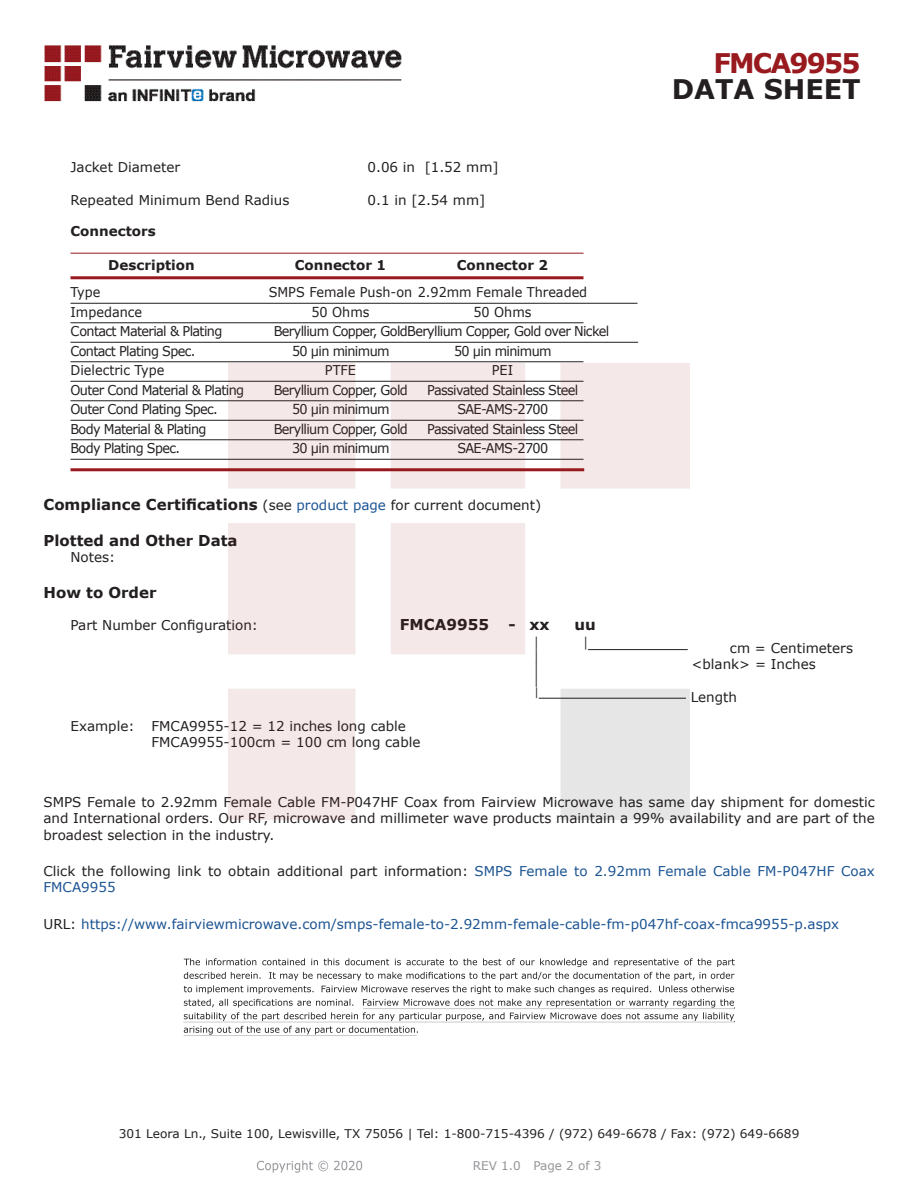
<style>
.page{position:relative;width:918px;height:1188px;background:#fff}
.page>*{position:absolute;margin:0;border:0;box-sizing:border-box;transform-origin:0 0}
.t1{font:700 27px "Verdana";color:#231f20}
.FM{font:700 27px "Verdana";letter-spacing:-.07em;color:#981a1e}
.Specs_Para{font:25.8px "Verdana";color:#231f20;scale:.39 1}
.Head1_for_Compliance{font:700 15px "Verdana";color:#231f20}
.Specs_Para-2{font:700 15px "Verdana";color:#231f20}
.Table_Body_Connector{font:13.5px "Verdana";letter-spacing:-.05em;color:#231f20;scale:.95 1}
.Web_Description_Para{font:13.5px/16.2px "Verdana";color:#231f20;text-align:justify}
.Specs_Para-3{font:13.5px "Verdana";color:#231f20}
.URL_para{font:13.5px "Verdana";color:#1a5392}
.Table_Body_Connector-2{font:13.5px "Verdana";color:#231f20;scale:.95 1}
.Table_Header_Connect{font:700 13.5px "Verdana";color:#231f20}
.Head2{font:700 13.5px "Verdana";color:#231f20}
.Specs_Para-4{font:13.5px "Verdana";color:#231f20;scale:.75 1}
.t2{font:12px "Verdana";color:#231f20}
.REV_Info{font:12px "Verdana";color:#939598}
.Specs_Para-5{font:11.25px "Verdana";color:#231f20;scale:.86 1}
.s1{font-weight:400;font-size:13.5px}
.s2{font-weight:400;font-size:13.5px;color:#1a5392}
.s3{color:#1a5392}
.s4{color:#231f20}
</style>
<div class="page">
<hr style="left:70px;top:253px;width:514px;height:1px;background:#981a1e">
<hr style="left:70px;top:276px;width:514px;height:3px;background:#981a1e">
<hr style="left:70px;top:303px;width:568px;height:1px;background:#231f20">
<hr style="left:70px;top:323px;width:514px;height:1px;background:#231f20">
<hr style="left:70px;top:342px;width:568px;height:1px;background:#231f20">
<hr style="left:70px;top:362px;width:514px;height:1px;background:#231f20">
<hr style="left:70px;top:381px;width:514px;height:1px;background:#231f20">
<hr style="left:70px;top:401px;width:514px;height:1px;background:#231f20">
<hr style="left:70px;top:420px;width:514px;height:1px;background:#231f20">
<hr style="left:70px;top:440px;width:514px;height:1px;background:#231f20">
<hr style="left:70px;top:459px;width:514px;height:1px;background:#231f20">
<hr style="left:70px;top:468px;width:514px;height:3px;background:#981a1e">
<svg style="left:184px;top:958px;width:551px;height:77px"></svg>
<hr style="left:363px;top:1008px;width:372px;height:1px;background:#231f20">
<hr style="left:183px;top:1022px;width:551px;height:1px;background:#231f20">
<hr style="left:184px;top:1035px;width:233px;height:1px;background:#231f20">
<img style="left:257px;top:1160px;width:106px;height:13px">
<img style="left:228px;top:364px;width:462px;height:456px">
<img style="left:44px;top:45px;width:358px;height:57px">
<p class="Specs_Para-3" style="left:70px;top:158px;width:111px">Jacket Diameter</p>
<p class="Specs_Para-3" style="left:368px;top:158px;width:133px">0.06 in [1.52 mm]</p>
<p class="Specs_Para-3" style="left:70px;top:191px;width:220px">Repeated Minimum Bend Radius</p>
<p class="Specs_Para-3" style="left:368px;top:191px;width:119px">0.1 in [2.54 mm]</p>
<p class="Head2" style="left:70px;top:221px;width:87px">Connectors</p>
<p class="Table_Header_Connect" style="left:108px;top:256px;width:88px">Description</p>
<p class="Table_Header_Connect" style="left:295px;top:256px;width:93px">Connector 1</p>
<p class="Table_Header_Connect" style="left:457px;top:256px;width:93px">Connector 2</p>
<p class="Table_Body_Connector" style="left:70px;top:283px;width:33px">Type</p>
<p class="Table_Body_Connector-2" style="left:269px;top:283px;width:337px">SMPS Female Push-on 2.92mm Female Threaded</p>
<p class="Table_Body_Connector-2" style="left:70px;top:303px;width:77px">Impedance</p>
<p class="Table_Body_Connector" style="left:311px;top:303px;width:63px">50 Ohms</p>
<p class="Table_Body_Connector" style="left:473px;top:303px;width:63px">50 Ohms</p>
<p class="Table_Body_Connector" style="left:70px;top:322px;width:161px">Contact Material &amp; Plating</p>
<p class="Table_Body_Connector" style="left:274px;top:322px;width:355px">Beryllium Copper, GoldBeryllium Copper, Gold over Nickel</p>
<p class="Table_Body_Connector" style="left:70px;top:342px;width:133px">Contact Plating Spec.</p>
<p class="Table_Body_Connector" style="left:292px;top:342px;width:104px">50 µin minimum</p>
<p class="Table_Body_Connector" style="left:454px;top:342px;width:104px">50 µin minimum</p>
<p class="Table_Body_Connector-2" style="left:70px;top:361px;width:100px">Dielectric Type</p>
<p class="Table_Body_Connector" style="left:325px;top:361px;width:34px">PTFE</p>
<p class="Table_Body_Connector" style="left:492px;top:361px;width:24px">PEI</p>
<p class="Table_Body_Connector" style="left:70px;top:381px;width:184px">Outer Cond Material &amp; Plating</p>
<p class="Table_Body_Connector" style="left:274px;top:381px;width:143px">Beryllium Copper, Gold</p>
<p class="Table_Body_Connector" style="left:427px;top:381px;width:160px">Passivated Stainless Steel</p>
<p class="Table_Body_Connector" style="left:70px;top:400px;width:157px">Outer Cond Plating Spec.</p>
<p class="Table_Body_Connector" style="left:292px;top:400px;width:104px">50 µin minimum</p>
<p class="Table_Body_Connector" style="left:457px;top:400px;width:97px">SAE-AMS-2700</p>
<p class="Table_Body_Connector" style="left:70px;top:420px;width:145px">Body Material &amp; Plating</p>
<p class="Table_Body_Connector" style="left:274px;top:420px;width:143px">Beryllium Copper, Gold</p>
<p class="Table_Body_Connector" style="left:427px;top:420px;width:160px">Passivated Stainless Steel</p>
<p class="Table_Body_Connector" style="left:70px;top:439px;width:117px">Body Plating Spec.</p>
<p class="Table_Body_Connector" style="left:292px;top:439px;width:104px">30 µin minimum</p>
<p class="Table_Body_Connector" style="left:457px;top:439px;width:97px">SAE-AMS-2700</p>
<p class="FM" style="left:714px;top:44px;width:149px">FMCA9955</p>
<p class="t1" style="left:672px;top:70px;width:191px">DATA SHEET</p>
<p class="Head1_for_Compliance" style="left:44px;top:494px;width:499px">Compliance Certifications <span class="s1">(see</span> <span class="s2">product page</span> <span class="s1">for current document)</span></p>
<p class="Head1_for_Compliance" style="left:44px;top:530px;width:196px">Plotted and Other Data</p>
<p class="Specs_Para-3" style="left:70px;top:548px;width:46px">Notes:</p>
<p class="Head1_for_Compliance" style="left:44px;top:582px;width:115px">How to Order</p>
<p class="Specs_Para-3" style="left:70px;top:616px;width:189px">Part Number Configuration:</p>
<p class="Specs_Para-2" style="left:400px;top:614px;width:91px">FMCA9955</p>
<p class="Specs_Para-2" style="left:509px;top:614px;width:43px">- xx</p>
<p class="Specs_Para-2" style="left:575px;top:614px;width:23px">uu</p>
<p class="Specs_Para-4" style="left:534px;top:633px;width:8px">|</p>
<p class="Specs_Para-4" style="left:584px;top:633px;width:8px">|</p>
<p class="Specs_Para-3" style="left:730px;top:639px;width:125px">cm = Centimeters</p>
<p class="Specs_Para-4" style="left:534px;top:646px;width:8px">|</p>
<p class="Specs_Para-3" style="left:692px;top:655px;width:126px">&lt;blank&gt; = Inches</p>
<p class="Specs_Para" style="left:534px;top:655px;width:13px">|</p>
<p class="Specs_Para-5" style="left:534px;top:684px;width:7px">|</p>
<p class="Specs_Para-3" style="left:691px;top:687px;width:48px">Length</p>
<p class="Specs_Para-3" style="left:70px;top:717px;width:66px">Example:</p>
<p class="Specs_Para-3" style="left:152px;top:717px;width:256px">FMCA9955-12 = 12 inches long cable</p>
<p class="Specs_Para-3" style="left:152px;top:733px;width:271px">FMCA9955-100cm = 100 cm long cable</p>
<p class="Web_Description_Para" style="left:44px;top:794px;width:833px">SMPS Female to 2.92mm Female Cable FM-P047HF Coax from Fairview Microwave has same day shipment for domestic and International orders. Our RF, microwave and millimeter wave products maintain a 99% availability and are part of the broadest selection in the industry.</p>
<p class="Web_Description_Para" style="left:44px;top:863px;width:833px">Click the following link to obtain additional part information: <span class="s3">SMPS Female to 2.92mm Female Cable FM-P047HF Coax<br>FMCA9955</span></p>
<p class="URL_para" style="left:44px;top:914px;width:797px"><span class="s4">URL:</span> https://www.fairviewmicrowave.com/smps-female-to-2.92mm-female-cable-fm-p047hf-coax-fmca9955-p.aspx</p>
<p class="t2" style="left:119px;top:1125px;width:682px">301 Leora Ln., Suite 100, Lewisville, TX 75056 | Tel: 1-800-715-4396 / (972) 649-6678 / Fax: (972) 649-6689</p>
<p class="REV_Info" style="left:473px;top:1157px;width:130px">REV 1.0 Page 2 of 3</p>
</div>
